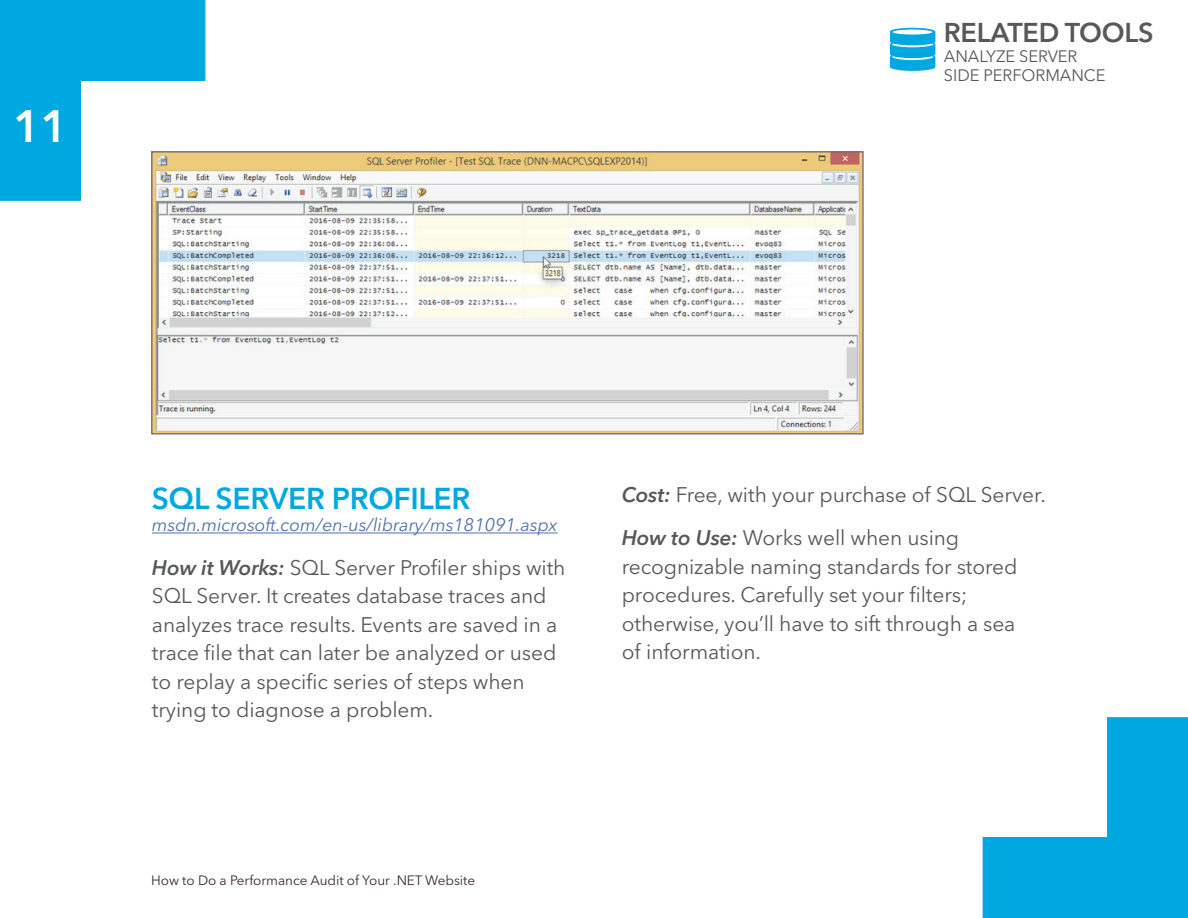
<style>
.page{position:relative;width:1188px;height:918px;background:#fff}
.page>*{position:absolute;margin:0;border:0;box-sizing:border-box;transform-origin:0 0}
.t1{font:600 45px "Avenir Next LT Pro";color:#fff}
.t2{font:600 30px "Avenir Next LT Pro";letter-spacing:-.01em;color:#00a8e1}
.t3{font:600 27px "Avenir Next LT Pro";letter-spacing:-.01em;color:#57585a}
.t4{font:21px/28.5px "Avenir Next LT Pro";letter-spacing:-.005em;color:#57585a}
.t5{font:italic 18px "Avenir Next LT Pro";letter-spacing:-.005em;color:#4d72ac}
.t6{font:16.5px/19.5px "Avenir Next LT Pro";letter-spacing:-.005em;color:#57585a}
.t7{font:13.5px "Avenir Next LT Pro";letter-spacing:-.005em;color:#3e292d}
.s1{font-weight:600;font-style:italic}
</style>
<div class="page">
<svg style="left:0;top:0;width:205px;height:201px"></svg>
<svg style="left:983px;top:717px;width:205px;height:201px"></svg>
<hr style="left:152px;top:533px;width:406px;height:1px;background:#4d72ac">
<img style="left:153px;top:153px;width:709px;height:279px">
<svg style="left:890px;top:28px;width:45px;height:43px;background:#32b9e6"></svg>
<h1 class="t1" style="left:13px;top:99px;width:56px">11</h1>
<p class="t3" style="left:944px;top:16px;width:211px">RELATED TOOLS</p>
<p class="t6" style="left:944px;top:46px;width:163px">ANALYZE SERVER<br>SIDE PERFORMANCE</p>
<h2 class="t2" style="left:152px;top:480px;width:320px">SQL SERVER PROFILER</h2>
<p class="t5" style="left:152px;top:514px;width:407px">msdn.microsoft.com/en-us/library/ms181091.aspx</p>
<p class="t4" style="left:152px;top:553px;width:415px"><span class="s1">How it Works:</span> SQL Server Profiler ships with SQL Server. It creates database traces and analyzes trace results. Events are saved in a trace file that can later be analyzed or used to replay a specific series of steps when trying to diagnose a problem.</p>
<p class="t4" style="left:622px;top:473px;width:426px;line-height:43.7px"><span class="s1">Cost:</span> Free, with your purchase of SQL Server.<br><span class="s1">How to Use:</span> Works well when using</p>
<p class="t4" style="left:622px;top:552px;width:397px">recognizable naming standards for stored procedures. Carefully set your filters; otherwise, you’ll have to sift through a sea of information.</p>
<p class="t7" style="left:151px;top:872px;width:326px">How to Do a Performance Audit of Your .NET Website</p>
</div>
